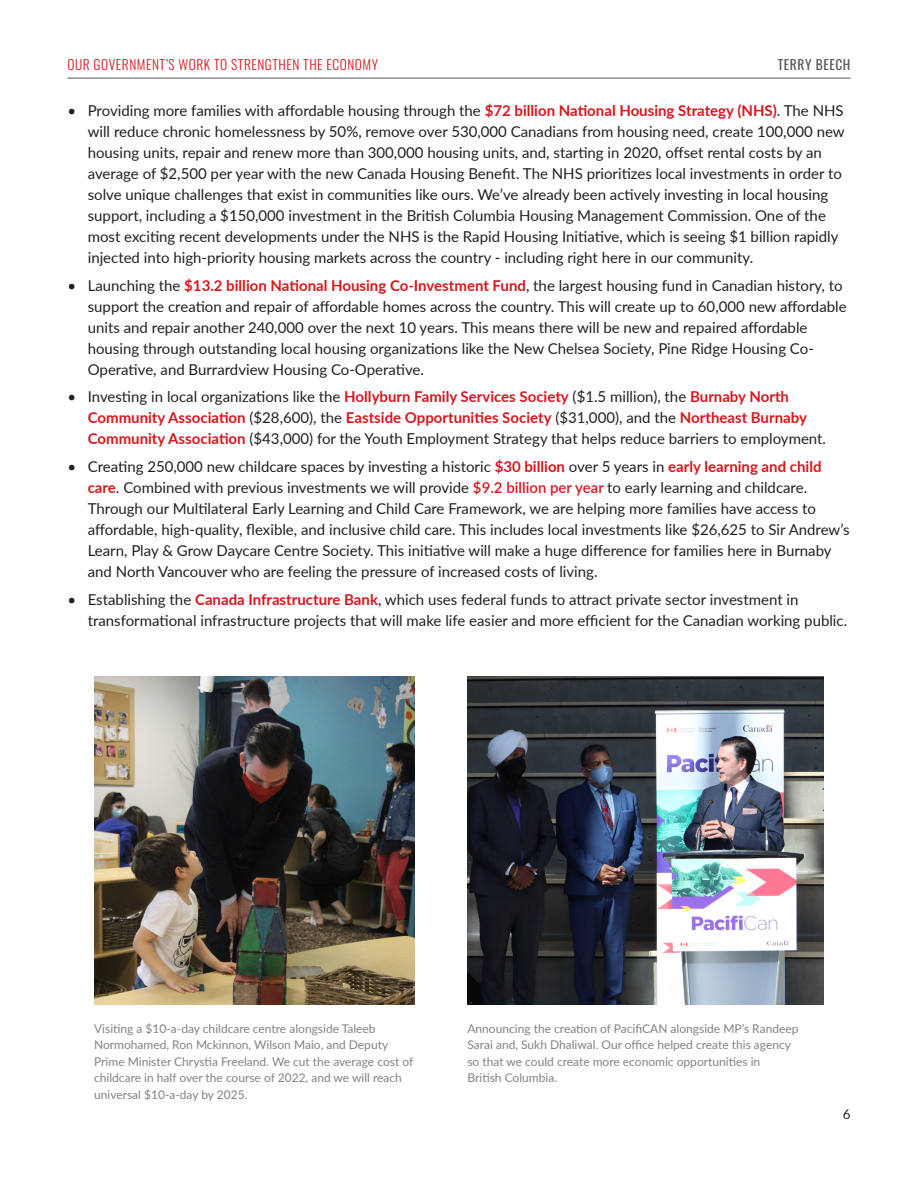
<style>
.page{position:relative;width:918px;height:1188px;background:#fff}
.page>*{position:absolute;margin:0;border:0;box-sizing:border-box;transform-origin:0 0}
.t1{font:15px/21px "Lato";color:#231f20}
.t2{font:300 13.5px "Oswald";letter-spacing:.04em;color:#d7171f}
.t3{font:13.5px "Oswald";letter-spacing:.04em;color:#57585a}
.t4{font:13.5px "Lato";color:#231f20}
.t5{font:12px/16.5px "Lato";color:#808285}
.s1{font-weight:700;color:#d7171f}
.s2{font-weight:600;color:#d7171f}
</style>
<div class="page">
<hr style="left:68px;top:78px;width:782px;height:1px;background:#57585a">
<img style="left:94px;top:677px;width:321px;height:327px">
<img style="left:467px;top:677px;width:357px;height:327px">
<p class="t2" style="left:68px;top:53px;width:312px">OUR GOVERNMENT’S WORK TO STRENGTHEN THE ECONOMY</p>
<p class="t3" style="left:778px;top:53px;width:74px">TERRY BEECH</p>
<p class="t1" style="left:88px;top:99px;width:758px;text-indent:-20px">• Providing more families with affordable housing through the <span class="s1">$72 billion National Housing Strategy (NHS)</span>. The NHS will reduce chronic homelessness by 50%, remove over 530,000 Canadians from housing need, create 100,000 new housing units, repair and renew more than 300,000 housing units, and, starting in 2020, offset rental costs by an average of $2,500 per year with the new Canada Housing Benefit. The NHS prioritizes local investments in order to solve unique challenges that exist in communities like ours. We’ve already been actively investing in local housing support, including a $150,000 investment in the British Columbia Housing Management Commission. One of the most exciting recent developments under the NHS is the Rapid Housing Initiative, which is seeing $1 billion rapidly injected into high-priority housing markets across the country - including right here in our community.</p>
<p class="t1" style="left:88px;top:274px;width:760px;text-indent:-20px">• Launching the <span class="s1">$13.2 billion National Housing Co-Investment Fund</span>, the largest housing fund in Canadian history, to support the creation and repair of affordable homes across the country. This will create up to 60,000 new affordable units and repair another 240,000 over the next 10 years. This means there will be new and repaired affordable housing through outstanding local housing organizations like the New Chelsea Society, Pine Ridge Housing Co-Operative, and Burrardview Housing Co-Operative.</p>
<p class="t1" style="left:88px;top:386px;width:740px;text-indent:-20px">• Investing in local organizations like the <span class="s1">Hollyburn Family Services Society</span> ($1.5 million), the <span class="s1">Burnaby North<br>Community Association</span> ($28,600), the <span class="s1">Eastside Opportunities Society</span> ($31,000), and the <span class="s1">Northeast Burnaby<br>Community Association</span> ($43,000) for the Youth Employment Strategy that helps reduce barriers to employment.</p>
<p class="t1" style="left:88px;top:455px;width:763px;text-indent:-20px">• Creating 250,000 new childcare spaces by investing a historic <span class="s1">$30 billion</span> over 5 years in <span class="s1">early learning and child care</span>. Combined with previous investments we will provide <span class="s2">$9.2 billion per year</span> to early learning and childcare.<br>Through our Multilateral Early Learning and Child Care Framework, we are helping more families have access to affordable, high-quality, flexible, and inclusive child care. This includes local investments like $26,625 to Sir Andrew’s Learn, Play &amp; Grow Daycare Centre Society. This initiative will make a huge difference for families here in Burnaby and North Vancouver who are feeling the pressure of increased costs of living.</p>
<p class="t1" style="left:88px;top:588px;width:761px;text-indent:-20px">• Establishing the <span class="s1">Canada Infrastructure Bank</span>, which uses federal funds to attract private sector investment in transformational infrastructure projects that will make life easier and more efficient for the Canadian working public.</p>
<p class="t5" style="left:94px;top:1020px;width:321px">Visiting a $10-a-day childcare centre alongside Taleeb Normohamed, Ron Mckinnon, Wilson Maio, and Deputy Prime Minister Chrystia Freeland. We cut the average cost of childcare in half over the course of 2022, and we will reach universal $10-a-day by 2025.</p>
<p class="t5" style="left:467px;top:1020px;width:333px">Announcing the creation of PacifiCAN alongside MP’s Randeep Sarai and, Sukh Dhaliwal. Our office helped create this agency so that we could create more economic opportunities in<br>British Columbia.</p>
<p class="t4" style="left:843px;top:1105px;width:9px">6</p>
</div>
